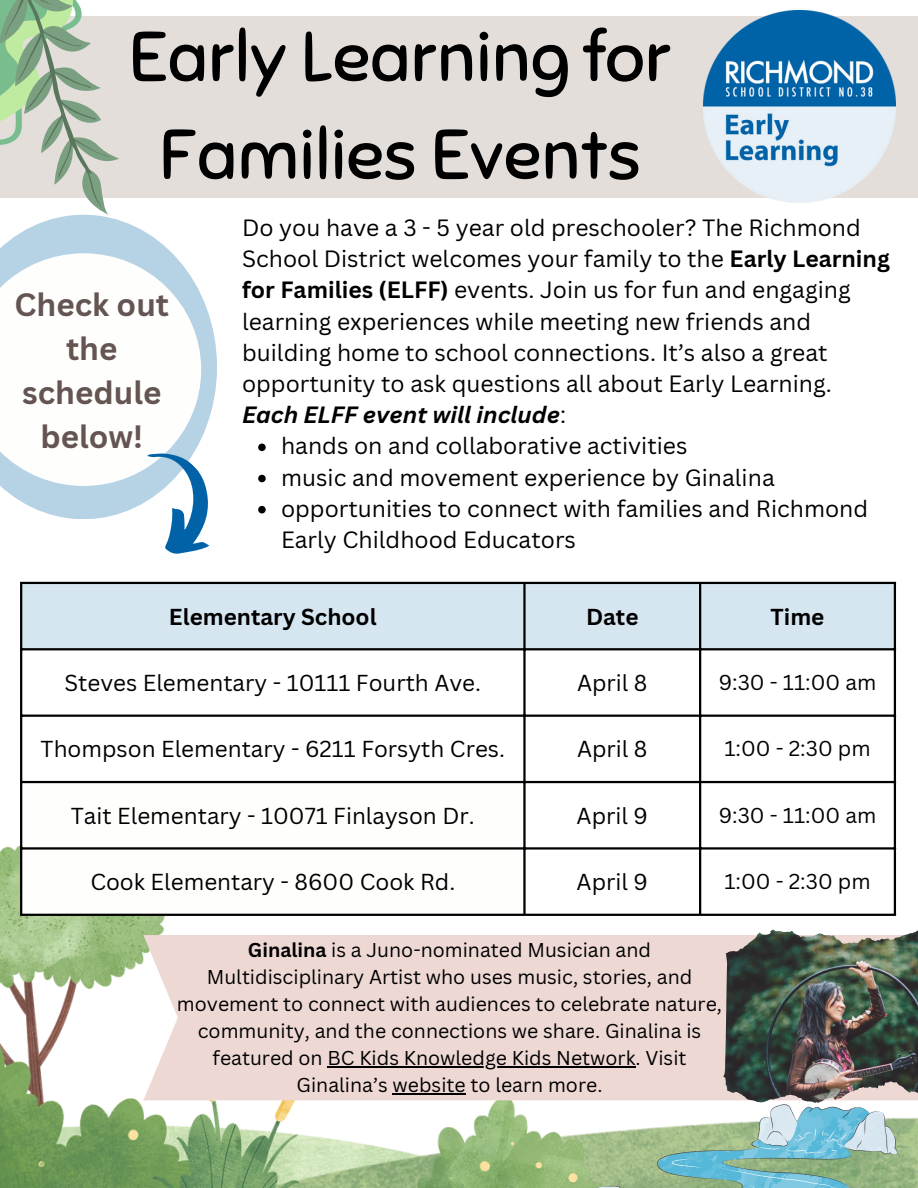
<style>
.page{position:relative;width:918px;height:1188px;background:#fff}
.page>*{position:absolute;margin:0;border:0;box-sizing:border-box;transform-origin:0 0}
.t1{font:70.05px/97.8px "Sniglet";color:#000;text-align:center}
.t2{font:700 31.5px/43.8px "Canva Sans";color:#645552;text-align:center}
.t3{font:22.95px/31.2px "Canva Sans";color:#000}
.t4{font:italic 700 22.95px "Canva Sans";color:#000}
.t5{font:22.5px "Canva Sans";color:#000}
.t6{font:700 22.5px "Canva Sans";color:#000}
.t7{font:21px "Canva Sans";color:#000}
.t8{font:19.5px/27px "Canva Sans";color:#000;text-align:center}
.s1{font-weight:700}
.s2{font-weight:400;font-style:normal}
</style>
<div class="page">
<div style="left:0;top:16px;width:918px;height:182px;background:#e3deda"></div>
<img style="left:704px;top:10px;width:192px;height:193px">
<img style="left:0;top:768px;width:918px;height:420px">
<svg style="left:143px;top:935px;width:775px;height:165px;background:#decdc9"></svg>
<img style="left:776px;top:929px;width:142px;height:154px">
<div style="left:22px;top:584px;width:872px;height:64px;background:#d6e6f0"></div>
<svg style="left:22px;top:783px;width:501px;height:131px"></svg>
<hr style="left:20px;top:584px;width:2px;height:330px;background:#000">
<hr style="left:523px;top:584px;width:3px;height:330px;background:#000">
<hr style="left:699px;top:584px;width:2px;height:330px;background:#000">
<hr style="left:894px;top:584px;width:2px;height:330px;background:#000">
<hr style="left:20px;top:582px;width:876px;height:2px;background:#000">
<hr style="left:20px;top:648px;width:876px;height:2px;background:#000">
<hr style="left:20px;top:715px;width:876px;height:2px;background:#000">
<hr style="left:20px;top:781px;width:876px;height:2px;background:#000">
<hr style="left:20px;top:847px;width:876px;height:3px;background:#000">
<hr style="left:20px;top:914px;width:876px;height:2px;background:#000">
<svg style="left:0;top:215px;width:217px;height:304px;fill:#b6d2e5"></svg>
<svg style="left:0;top:253px;width:201px;height:233px"></svg>
<svg style="left:109px;top:438px;width:108px;height:116px"></svg>
<svg style="left:415px;top:1086px;width:484px;height:5px;background:#c0afab"></svg>
<svg style="left:415px;top:1091px;width:484px;height:97px"></svg>
<svg style="left:0;top:0;width:119px;height:215px"></svg>
<svg style="left:258px;top:444px;width:8px;height:7px"></svg>
<svg style="left:258px;top:475px;width:8px;height:7px"></svg>
<svg style="left:258px;top:506px;width:8px;height:7px"></svg>
<hr style="left:328px;top:1066px;width:308px;height:1px;background:#000">
<hr style="left:393px;top:1093px;width:73px;height:1px;background:#000">
<p class="t1" style="left:129px;top:9px;width:544px">Early Learning for<br>Families Events</p>
<p class="t2" style="left:14px;top:282px;width:156px">Check out the schedule below!</p>
<p class="t3" style="left:242px;top:212px;width:649px">Do you have a 3 - 5 year old preschooler? The Richmond School District welcomes your family to the <span class="s1">Early Learning for Families (ELFF)</span> events. Join us for fun and engaging learning experiences while meeting new friends and building home to school connections. It’s also a great opportunity to ask questions all about Early Learning.</p>
<p class="t4" style="left:242px;top:399px;width:326px">Each ELFF event will include<span class="s2">:</span></p>
<p class="t3" style="left:281px;top:430px;width:408px">hands on and collaborative activities</p>
<p class="t3" style="left:281px;top:461px;width:495px">music and movement experience by Ginalina</p>
<p class="t3" style="left:281px;top:492px;width:589px">opportunities to connect with families and Richmond<br>Early Childhood Educators</p>
<p class="t6" style="left:169px;top:601px;width:209px">Elementary School</p>
<p class="t6" style="left:586px;top:601px;width:54px">Date</p>
<p class="t6" style="left:771px;top:601px;width:55px">Time</p>
<p class="t5" style="left:65px;top:667px;width:418px">Steves Elementary - 10111 Fourth Ave.</p>
<p class="t5" style="left:577px;top:667px;width:72px">April 8</p>
<p class="t7" style="left:719px;top:667px;width:159px">9:30 - 11:00 am</p>
<p class="t5" style="left:41px;top:733px;width:466px">Thompson Elementary - 6211 Forsyth Cres.</p>
<p class="t5" style="left:577px;top:733px;width:72px">April 8</p>
<p class="t7" style="left:724px;top:734px;width:148px">1:00 - 2:30 pm</p>
<p class="t5" style="left:71px;top:800px;width:405px">Tait Elementary - 10071 Finlayson Dr.</p>
<p class="t5" style="left:577px;top:800px;width:73px">April 9</p>
<p class="t7" style="left:719px;top:800px;width:159px">9:30 - 11:00 am</p>
<p class="t5" style="left:90px;top:866px;width:366px">Cook Elementary - 8600 Cook Rd.</p>
<p class="t5" style="left:577px;top:866px;width:73px">April 9</p>
<p class="t7" style="left:724px;top:867px;width:148px">1:00 - 2:30 pm</p>
<p class="t8" style="left:177px;top:936px;width:547px"><span class="s1">Ginalina</span> is a Juno-nominated Musician and Multidisciplinary Artist who uses music, stories, and movement to connect with audiences to celebrate nature, community, and the connections we share. Ginalina is featured on BC Kids Knowledge Kids Network. Visit Ginalina’s website to learn more.</p>
</div>
